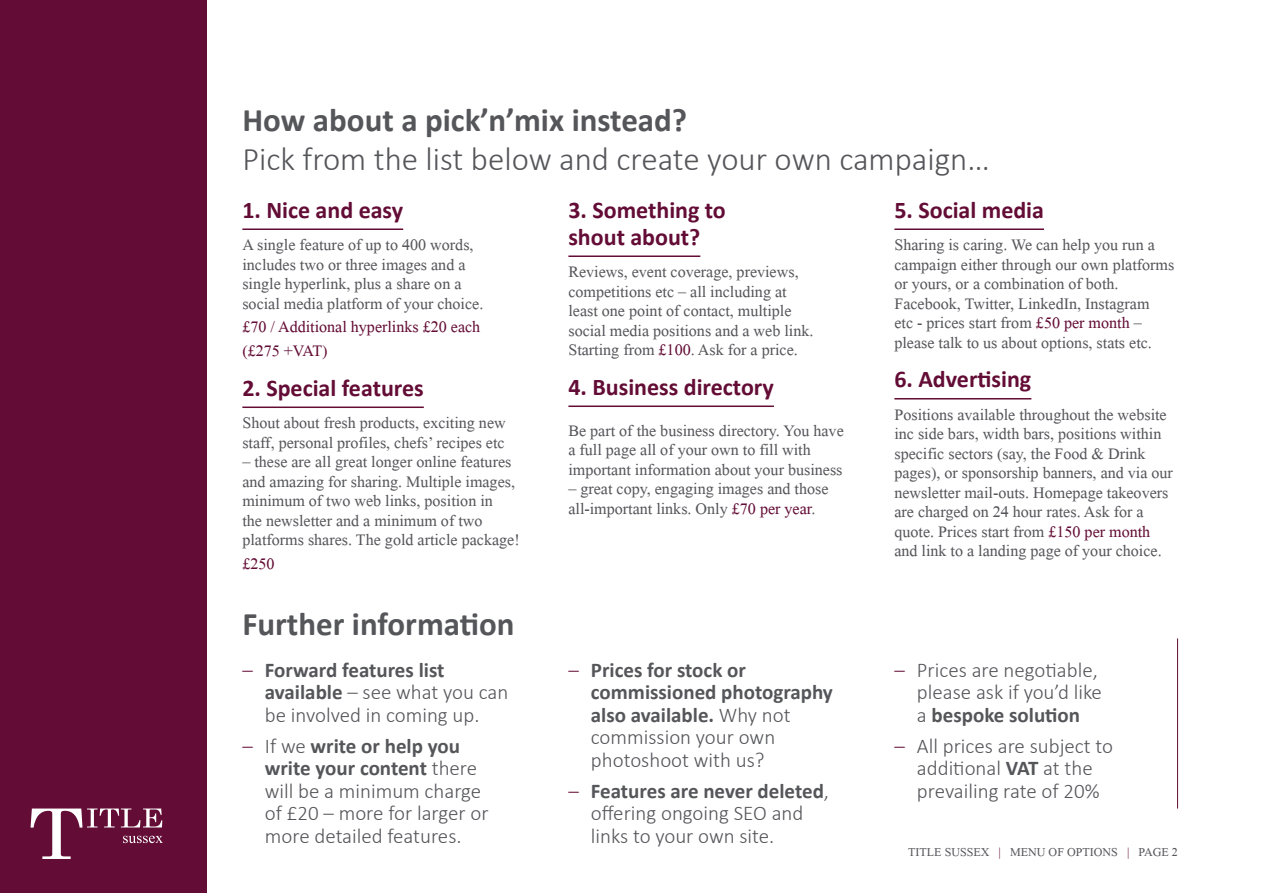
<style>
.page{position:relative;width:1263px;height:893px;background:#fff}
.page>*{position:absolute;margin:0;border:0;box-sizing:border-box;transform-origin:0 0}
.t1{font:700 33px "Calibri";color:#55565a}
.t2{font:300 33px "Calibri";color:#55565a}
.t3{font:24px/19.5px "Microsoft Himalaya";color:#55565a}
.t4{font:700 24px/27px "Calibri";color:#630c35}
.t5{font:24px/23.7px "Microsoft Himalaya";color:#630c35}
.t6{font:300 21px/22.5px "Calibri";color:#55565a}
.t7{font:700 21px/22.5px "Calibri";color:#55565a}
.t8{font:18px "Microsoft Himalaya";color:#55565a}
.s1{color:#630c35}
.s2{font-weight:700}
.s3{font-weight:300;color:#630c35}
.s4{font-weight:300}
</style>
<div class="page">
<div style="left:0;top:0;width:206px;height:893px;background:#630c35"></div>
<svg style="left:31px;top:808px;width:132px;height:51px"></svg>
<hr style="left:242px;top:228px;width:161px;height:2px;background:#630c35">
<hr style="left:242px;top:406px;width:182px;height:2px;background:#630c35">
<hr style="left:568px;top:255px;width:132px;height:2px;background:#630c35">
<hr style="left:568px;top:405px;width:206px;height:2px;background:#630c35">
<hr style="left:894px;top:228px;width:150px;height:2px;background:#630c35">
<hr style="left:894px;top:398px;width:137px;height:1px;background:#630c35">
<hr style="left:1177px;top:638px;width:1px;height:170px;background:#630c35">
<h1 class="t1" style="left:242px;top:99px;width:446px">How about a pick’n’mix instead?</h1>
<h1 class="t2" style="left:242px;top:139px;width:749px">Pick from the list below and create your own campaign…</h1>
<p class="t4" style="left:242px;top:196px;width:162px">1. Nice and easy</p>
<p class="t3" style="left:242px;top:232px;width:242px">A single feature of up to 400 words, includes two or three images and a single hyperlink, plus a share on a social media platform of your choice.</p>
<p class="t5" style="left:242px;top:312px;width:239px">£70 / Additional hyperlinks £20 each (£275 +VAT)</p>
<p class="t4" style="left:242px;top:374px;width:183px">2. Special features</p>
<p class="t3" style="left:242px;top:410px;width:265px">Shout about fresh products, exciting new staff, personal profiles, chefs’ recipes etc</p>
<p class="t3" style="left:242px;top:449px;width:279px">– these are all great longer online features and amazing for sharing. Multiple images, minimum of two web links, position in<br>the newsletter and a minimum of two platforms shares. The gold article package!</p>
<p class="t5" style="left:242px;top:549px;width:34px">£250</p>
<h1 class="t1" style="left:242px;top:603px;width:274px">Further information</h1>
<p class="t6" style="left:265px;top:658px;width:245px;text-indent:-22px"><span class="s1">–</span> <span class="s2">Forward features list available</span> – see what you can be involved in coming up.</p>
<p class="t6" style="left:265px;top:734px;width:225px;text-indent:-22px"><span class="s1">–</span> If we <span class="s2">write or help you write your content</span> there will be a minimum charge of £20 – more for larger or more detailed features.</p>
<p class="t4" style="left:568px;top:196px;width:159px">3. Something to shout about?</p>
<p class="t3" style="left:568px;top:259px;width:247px">Reviews, event coverage, previews, competitions etc – all including at least one point of contact, multiple social media positions and a web link.<br>Starting from <span class="s1">£100</span>. Ask for a price.</p>
<p class="t4" style="left:568px;top:373px;width:207px">4. Business directory</p>
<p class="t3" style="left:568px;top:418px;width:277px">Be part of the business directory. You have a full page all of your own to fill with important information about your business</p>
<p class="t3" style="left:568px;top:476px;width:262px">– great copy, engaging images and those all-important links. Only <span class="s1">£70 per year</span>.</p>
<p class="t7" style="left:591px;top:659px;width:243px;text-indent:-22px"><span class="s3">–</span> Prices for stock or commissioned photography also available. <span class="s4">Why not commission your own photoshoot with us?</span></p>
<p class="t6" style="left:591px;top:779px;width:240px;text-indent:-22px"><span class="s1">–</span> <span class="s2">Features are never deleted</span>, offering ongoing SEO and links to your own site.</p>
<p class="t4" style="left:894px;top:196px;width:151px">5. Social media</p>
<p class="t3" style="left:894px;top:232px;width:281px">Sharing is caring. We can help you run a campaign either through our own platforms or yours, or a combination of both.<br>Facebook, Twitter, LinkedIn, Instagram<br>etc - prices start from <span class="s1">£50 per month</span> – please talk to us about options, stats etc.</p>
<p class="t4" style="left:894px;top:366px;width:138px">6. Advertising</p>
<p class="t3" style="left:894px;top:402px;width:280px">Positions available throughout the website inc side bars, width bars, positions within specific sectors (say, the Food &amp; Drink pages), or sponsorship banners, and via our newsletter mail-outs. Homepage takeovers are charged on 24 hour rates. Ask for a quote. Prices start from <span class="s1">£150 per month </span>and link to a landing page of your choice.</p>
<p class="t6" style="left:917px;top:658px;width:187px;text-indent:-22px"><span class="s1">–</span> Prices are negotiable, please ask if you’d like a <span class="s2">bespoke solution</span></p>
<p class="t6" style="left:894px;top:734px;width:220px;text-align:center"><span class="s1">–</span> All prices are subject to additional <span class="s2">VAT</span> at the prevailing rate of 20%</p>
<p class="t8" style="left:908px;top:839px;width:271px">TITLE SUSSEX <span class="s1">|</span> MENU OF OPTIONS <span class="s1">|</span> PAGE 2</p>
</div>
